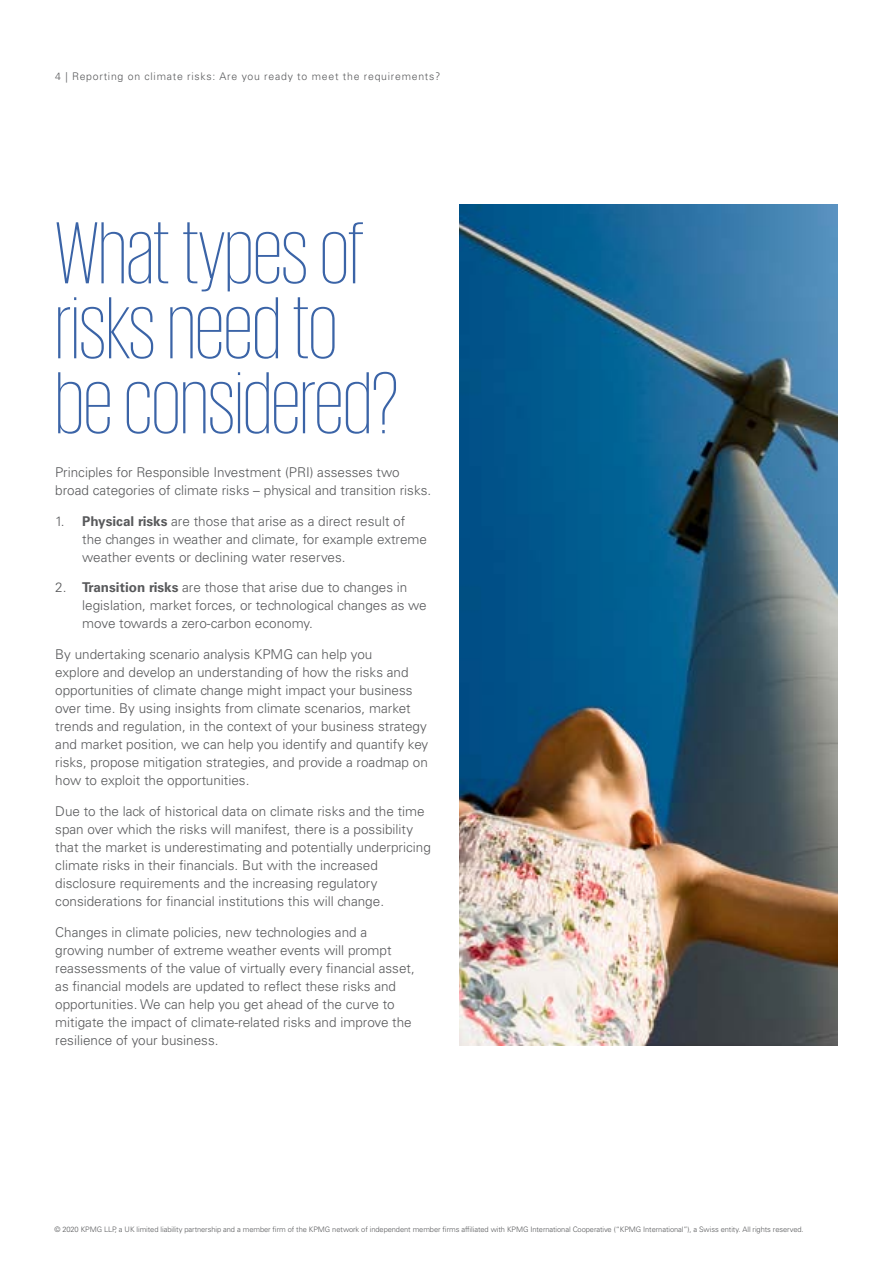
<style>
.page{position:relative;width:893px;height:1263px;background:#fff}
.page>*{position:absolute;margin:0;border:0;box-sizing:border-box;transform-origin:0 0}
.t1{font:200 90px/75px "KPMG";color:#3b64a7}
.t2{font:300 13.5px/18px "Univers LT Std";color:#58595b}
.t3{font:300 10.5px "Univers LT Std";letter-spacing:.07em;color:#58595b}
.t4{font:300 7.5px "Univers LT Std";letter-spacing:-.01em;color:#58595b}
.s1{font-weight:700}
</style>
<div class="page">
<img style="left:459px;top:204px;width:379px;height:841px">
<p class="t3" style="left:55px;top:70px;width:387px">4 | Reporting on climate risks: Are you ready to meet the requirements?</p>
<h1 class="t1" style="left:55px;top:214px;width:345px">What types of risks need to be considered?</h1>
<p class="t2" style="left:55px;top:463px;width:378px">Principles for Responsible Investment (PRI) assesses two broad categories of climate risks – physical and transition risks.</p>
<p class="t2" style="left:82px;top:512px;width:346px;text-indent:-27px">1. <span class="s1">Physical risks</span> are those that arise as a direct result of the changes in weather and climate, for example extreme weather events or declining water reserves.</p>
<p class="t2" style="left:82px;top:579px;width:346px;text-indent:-27px">2. <span class="s1">Transition risks</span> are those that arise due to changes in legislation, market forces, or technological changes as we move towards a zero-carbon economy.</p>
<p class="t2" style="left:55px;top:645px;width:375px">By undertaking scenario analysis KPMG can help you<br>explore and develop an understanding of how the risks and opportunities of climate change might impact your business over time. By using insights from climate scenarios, market trends and regulation, in the context of your business strategy and market position, we can help you identify and quantify key risks, propose mitigation strategies, and provide a roadmap on how to exploit the opportunities.</p>
<p class="t2" style="left:55px;top:802px;width:377px">Due to the lack of historical data on climate risks and the time span over which the risks will manifest, there is a possibility that the market is underestimating and potentially underpricing climate risks in their financials. But with the increased disclosure requirements and the increasing regulatory considerations for financial institutions this will change.</p>
<p class="t2" style="left:55px;top:923px;width:361px">Changes in climate policies, new technologies and a growing number of extreme weather events will prompt reassessments of the value of virtually every financial asset, as financial models are updated to reflect these risks and opportunities. We can help you get ahead of the curve to mitigate the impact of climate-related risks and improve the resilience of your business.</p>
<p class="t4" style="left:54px;top:1225px;width:751px">© 2020 KPMG LLP, a UK limited liability partnership and a member firm of the KPMG network of independent member firms affiliated with KPMG International Cooperative (“KPMG International”), a Swiss entity. All rights reserved.</p>
</div>
